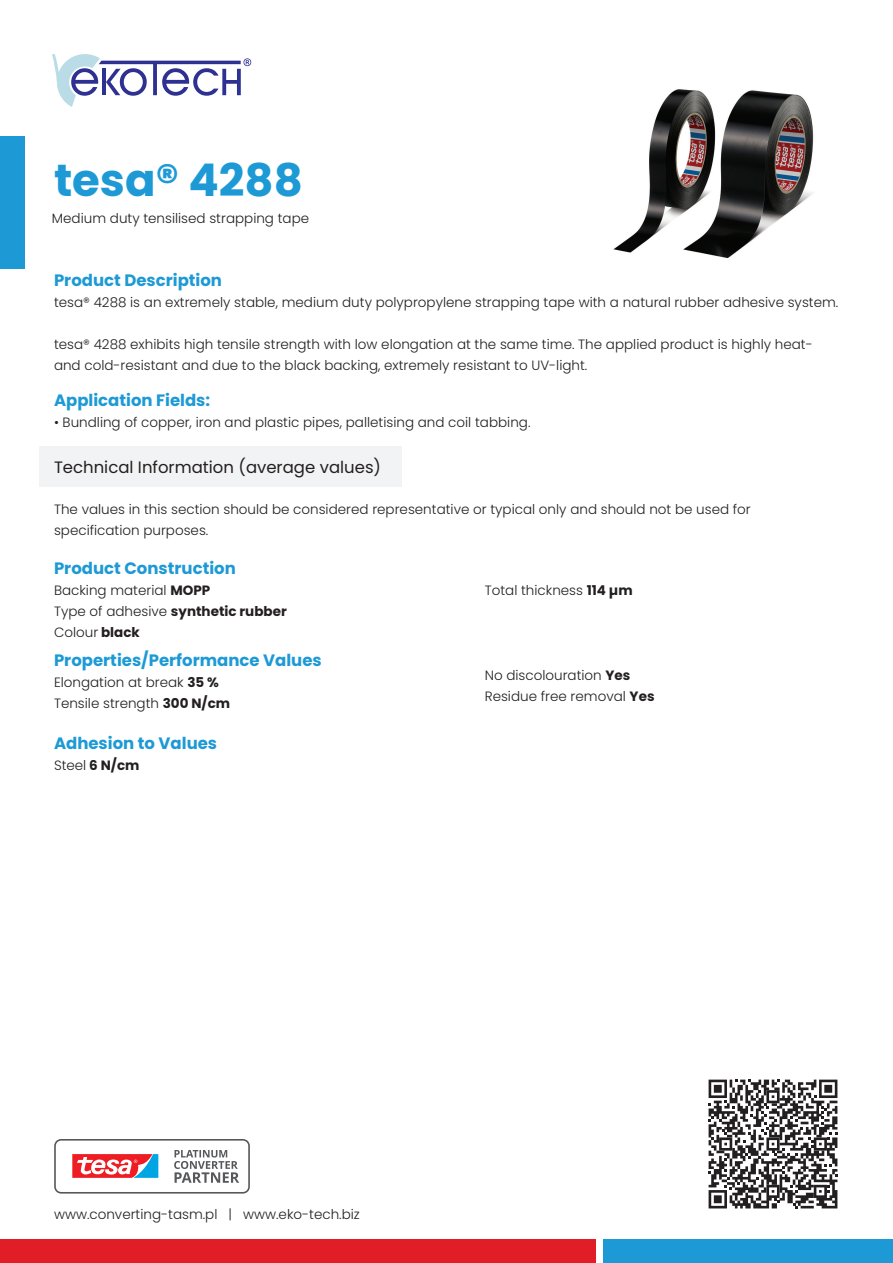
<style>
.page{position:relative;width:893px;height:1263px;background:#fff}
.page>*{position:absolute;margin:0;border:0;box-sizing:border-box;transform-origin:0 0}
.t1{font:700 45px "Poppins";color:#1d9ad5}
.t2{font:700 16.5px "Poppins";color:#1d9ad5}
.t3{font:16.5px "Poppins";color:#231f20}
.t4{font:300 13.5px/21px "Poppins";color:#231f20}
.t5{font:700 13.5px "Poppins";color:#231f20}
.s1{font-weight:700}
.s2{font-weight:300}
</style>
<div class="page">
<div style="left:39px;top:447px;width:363px;height:40px;background:#f2f3f4"></div>
<div style="left:0;top:1239px;width:595px;height:24px;background:#e11e25"></div>
<div style="left:604px;top:1239px;width:289px;height:24px;background:#1d9ad5"></div>
<div style="left:0;top:136px;width:24px;height:133px;background:#1d9ad5"></div>
<img style="left:613px;top:89px;width:201px;height:169px">
<svg style="left:709px;top:1079px;width:128px;height:129px"></svg>
<svg style="left:52px;top:54px;width:199px;height:53px"></svg>
<svg style="left:54px;top:1139px;width:196px;height:54px"></svg>
<p class="t1" style="left:54px;top:154px;width:250px">tesa® 4288</p>
<p class="t4" style="left:52px;top:208px;width:259px">Medium duty tensilised strapping tape</p>
<p class="t2" style="left:54px;top:271px;width:170px">Product Description</p>
<p class="t4" style="left:54px;top:292px;width:786px">tesa® 4288 is an extremely stable, medium duty polypropylene strapping tape with a natural rubber adhesive system.</p>
<p class="t4" style="left:54px;top:334px;width:760px">tesa® 4288 exhibits high tensile strength with low elongation at the same time. The applied product is highly heat&shy;and cold-resistant and due to the black backing, extremely resistant to UV-light.</p>
<p class="t2" style="left:54px;top:391px;width:158px">Application Fields:</p>
<p class="t4" style="left:54px;top:412px;width:478px">• Bundling of copper, iron and plastic pipes, palletising and coil tabbing.</p>
<p class="t3" style="left:54px;top:457px;width:329px">Technical Information (average values)</p>
<p class="t4" style="left:54px;top:498px;width:698px">The values in this section should be considered representative or typical only and should not be used for specification purposes.</p>
<p class="t2" style="left:54px;top:559px;width:183px">Product Construction</p>
<p class="t4" style="left:54px;top:580px;width:158px">Backing material <span class="s1">MOPP</span></p>
<p class="t5" style="left:54px;top:604px;width:234px"><span class="s2">Type of adhesive</span> synthetic rubber</p>
<p class="t4" style="left:54px;top:622px;width:87px">Colour <span class="s1">black</span></p>
<p class="t4" style="left:485px;top:580px;width:149px">Total thickness <span class="s1">114 µm</span></p>
<p class="t2" style="left:54px;top:651px;width:269px">Properties/Performance Values</p>
<p class="t4" style="left:54px;top:672px;width:166px">Elongation at break <span class="s1">35 %</span></p>
<p class="t4" style="left:54px;top:693px;width:178px">Tensile strength <span class="s1">300 N/cm</span></p>
<p class="t2" style="left:54px;top:734px;width:165px">Adhesion to Values</p>
<p class="t4" style="left:54px;top:755px;width:87px">Steel <span class="s1">6 N/cm</span></p>
<p class="t4" style="left:485px;top:664px;width:147px">No discolouration <span class="s1">Yes</span></p>
<p class="t4" style="left:485px;top:685px;width:171px">Residue free removal <span class="s1">Yes</span></p>
<p class="t4" style="left:54px;top:1203px;width:307px">www.converting-tasm.pl | www.eko-tech.biz</p>
</div>
